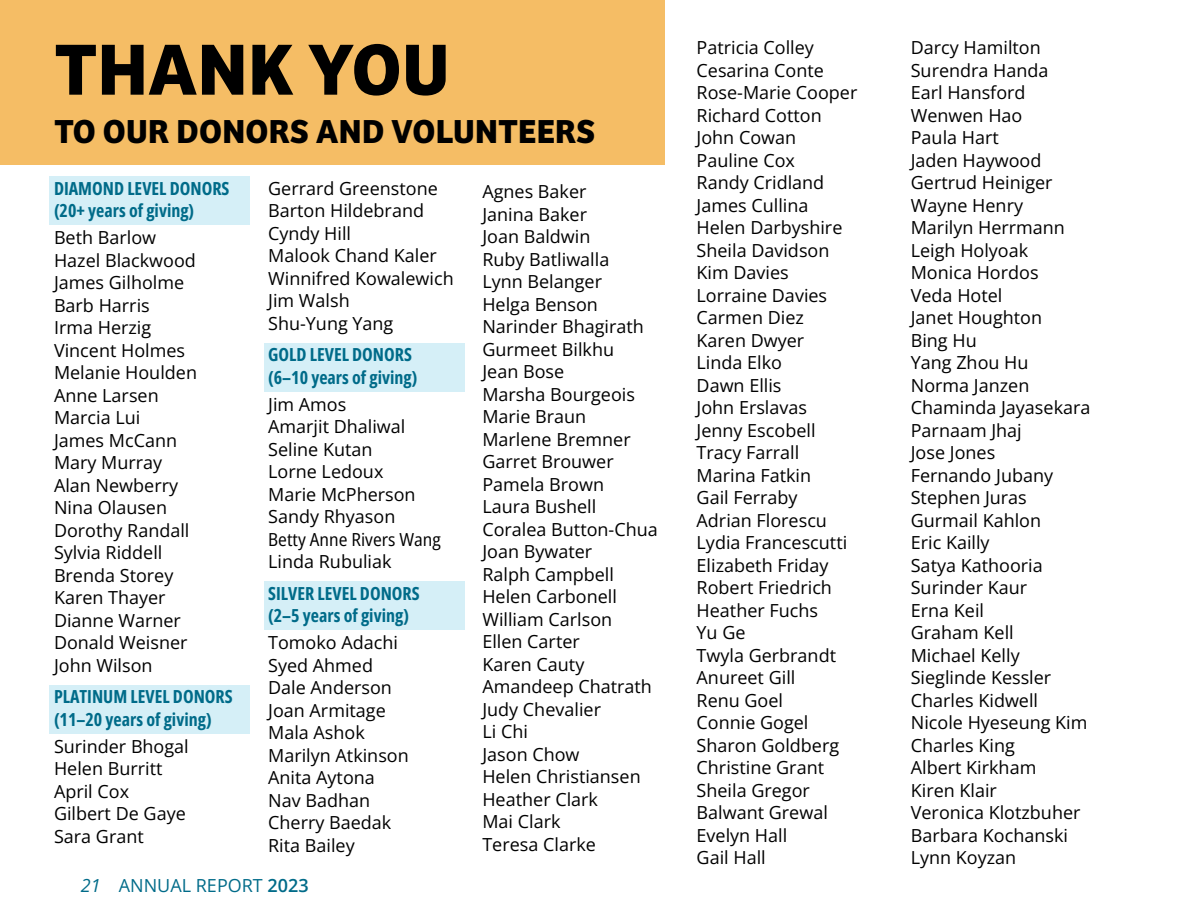
<style>
.page{position:relative;width:1188px;height:918px;background:#fff}
.page>*{position:absolute;margin:0;border:0;box-sizing:border-box;transform-origin:0 0}
.t1{font:700 75px "Bree";letter-spacing:.01em;color:#000}
.t2{font:700 34.5px "Bree";letter-spacing:.01em;color:#000}
.t3{font:18px/22.5px "Open Sans";color:#000}
.t4{font:700 18px/22.5px "Open Sans Condensed";color:#006b89}
.t5{font:semi-condensed 18px "Open Sans";color:#000}
.t6{font:18px "Open Sans";color:#006b89}
.s1{font-style:italic}
.s2{font-weight:600}
</style>
<div class="page">
<div style="left:0;top:0;width:665px;height:164px;background:#f5bd65"></div>
<div style="left:50px;top:177px;width:200px;height:48px;background:#d5eff7"></div>
<div style="left:50px;top:685px;width:200px;height:48px;background:#d5eff7"></div>
<div style="left:264px;top:343px;width:200px;height:48px;background:#d5eff7"></div>
<div style="left:264px;top:582px;width:200px;height:48px;background:#d5eff7"></div>
<h1 class="t1" style="left:55px;top:10px;width:396px">THANK YOU</h1>
<h2 class="t2" style="left:54px;top:104px;width:543px">TO OUR DONORS AND VOLUNTEERS</h2>
<p class="t4" style="left:54px;top:177px;width:177px">DIAMOND LEVEL DONORS (20+ years of giving)</p>
<p class="t3" style="left:54px;top:226px;width:145px">Beth Barlow<br>Hazel Blackwood<br>James Gilholme<br>Barb Harris<br>Irma Herzig<br>Vincent Holmes<br>Melanie Houlden<br>Anne Larsen<br>Marcia Lui<br>James McCann<br>Mary Murray<br>Alan Newberry<br>Nina Olausen<br>Dorothy Randall<br>Sylvia Riddell<br>Brenda Storey<br>Karen Thayer<br>Dianne Warner<br>Donald Weisner<br>John Wilson</p>
<p class="t4" style="left:54px;top:685px;width:180px">PLATINUM LEVEL DONORS (11–20 years of giving)</p>
<p class="t3" style="left:54px;top:735px;width:136px">Surinder Bhogal<br>Helen Burritt<br>April Cox<br>Gilbert De Gaye<br>Sara Grant</p>
<p class="t3" style="left:268px;top:177px;width:187px">Gerrard Greenstone<br>Barton Hildebrand<br>Cyndy Hill<br>Malook Chand Kaler<br>Winnifred Kowalewich<br>Jim Walsh<br>Shu-Yung Yang</p>
<p class="t4" style="left:268px;top:343px;width:151px">GOLD LEVEL DONORS (6–10 years of giving)</p>
<p class="t3" style="left:268px;top:393px;width:149px">Jim Amos<br>Amarjit Dhaliwal<br>Seline Kutan<br>Lorne Ledoux<br>Marie McPherson<br>Sandy Rhyason</p>
<p class="t5" style="left:268px;top:527px;width:174px">Betty Anne Rivers Wang</p>
<p class="t3" style="left:268px;top:550px;width:125px">Linda Rubuliak</p>
<p class="t4" style="left:268px;top:582px;width:153px">SILVER LEVEL DONORS (2–5 years of giving)</p>
<p class="t3" style="left:268px;top:631px;width:142px">Tomoko Adachi<br>Syed Ahmed<br>Dale Anderson<br>Joan Armitage<br>Mala Ashok<br>Marilyn Atkinson<br>Anita Aytona<br>Nav Badhan<br>Cherry Baedak<br>Rita Bailey</p>
<p class="t3" style="left:482px;top:180px;width:177px">Agnes Baker<br>Janina Baker<br>Joan Baldwin<br>Ruby Batliwalla<br>Lynn Belanger<br>Helga Benson<br>Narinder Bhagirath<br>Gurmeet Bilkhu<br>Jean Bose<br>Marsha Bourgeois<br>Marie Braun<br>Marlene Bremner<br>Garret Brouwer<br>Pamela Brown<br>Laura Bushell<br>Coralea Button-Chua<br>Joan Bywater<br>Ralph Campbell<br>Helen Carbonell<br>William Carlson<br>Ellen Carter<br>Karen Cauty<br>Amandeep Chatrath<br>Judy Chevalier<br>Li Chi<br>Jason Chow<br>Helen Christiansen<br>Heather Clark<br>Mai Clark<br>Teresa Clarke</p>
<p class="t6" style="left:81px;top:873px;width:229px"><span class="s1">21</span> ANNUAL REPORT <span class="s2">2023</span></p>
<p class="t3" style="left:697px;top:36px;width:162px">Patricia Colley<br>Cesarina Conte<br>Rose-Marie Cooper<br>Richard Cotton<br>John Cowan<br>Pauline Cox<br>Randy Cridland<br>James Cullina<br>Helen Darbyshire<br>Sheila Davidson<br>Kim Davies<br>Lorraine Davies<br>Carmen Diez<br>Karen Dwyer<br>Linda Elko<br>Dawn Ellis<br>John Erslavas<br>Jenny Escobell<br>Tracy Farrall<br>Marina Fatkin<br>Gail Ferraby<br>Adrian Florescu<br>Lydia Francescutti<br>Elizabeth Friday<br>Robert Friedrich<br>Heather Fuchs<br>Yu Ge<br>Twyla Gerbrandt<br>Anureet Gill<br>Renu Goel<br>Connie Gogel<br>Sharon Goldberg<br>Christine Grant<br>Sheila Gregor<br>Balwant Grewal<br>Evelyn Hall<br>Gail Hall</p>
<p class="t3" style="left:911px;top:36px;width:181px">Darcy Hamilton<br>Surendra Handa<br>Earl Hansford<br>Wenwen Hao<br>Paula Hart<br>Jaden Haywood<br>Gertrud Heiniger<br>Wayne Henry<br>Marilyn Herrmann<br>Leigh Holyoak<br>Monica Hordos<br>Veda Hotel<br>Janet Houghton<br>Bing Hu<br>Yang Zhou Hu<br>Norma Janzen<br>Chaminda Jayasekara<br>Parnaam Jhaj<br>Jose Jones<br>Fernando Jubany<br>Stephen Juras<br>Gurmail Kahlon<br>Eric Kailly<br>Satya Kathooria<br>Surinder Kaur<br>Erna Keil<br>Graham Kell<br>Michael Kelly<br>Sieglinde Kessler<br>Charles Kidwell<br>Nicole Hyeseung Kim<br>Charles King<br>Albert Kirkham<br>Kiren Klair<br>Veronica Klotzbuher<br>Barbara Kochanski<br>Lynn Koyzan</p>
</div>
